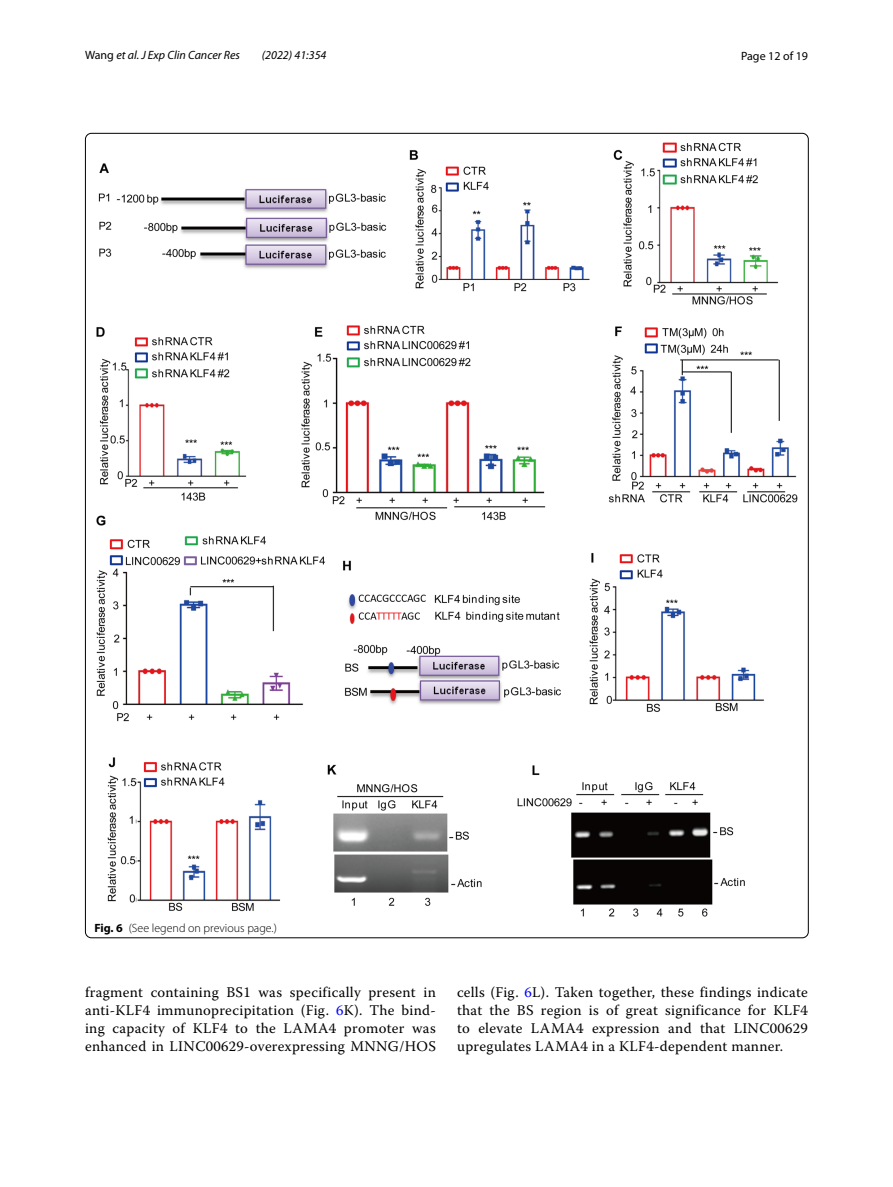
<style>
.page{position:relative;width:893px;height:1187px;background:#fff}
.page>*{position:absolute;margin:0;border:0;box-sizing:border-box;transform-origin:0 0}
.t1{font:14.7px/18px "Warnock Pro";letter-spacing:.02em;color:#000;text-align:justify}
.t2{font:italic 12px "Myriad Pro";color:#000}
.t3{font:300 12px "Myriad Pro";color:#000}
.t4{font:12px "Myriad Pro";color:#000}
.s1{font-style:normal}
.s2{font-weight:700}
.s3{color:#00f}
</style>
<div class="page">
<img style="left:97px;top:142px;width:700px;height:774px">
<p class="t2" style="left:85px;top:48px;width:156px"><span class="s1">Wang</span> et al. J Exp Clin Cancer Res</p>
<p class="t2" style="left:262px;top:48px;width:66px">(2022) 41:354</p>
<p class="t4" style="left:741px;top:48px;width:68px">Page 12 of 19</p>
<p class="t3" style="left:94px;top:921px;width:184px"><span class="s2">Fig. 6</span> (See legend on previous page.)</p>
<p class="t1" style="left:85px;top:982px;width:352px">fragment containing BS1 was specifically present in anti-KLF4 immunoprecipitation (Fig. <span class="s3">6</span>K). The bind&shy;ing capacity of KLF4 to the LAMA4 promoter was enhanced in LINC00629-overexpressing MNNG/HOS</p>
<p class="t1" style="left:457px;top:982px;width:352px">cells (Fig. <span class="s3">6</span>L). Taken together, these findings indicate that the BS region is of great significance for KLF4 to elevate LAMA4 expression and that LINC00629 upregulates LAMA4 in a KLF4-dependent manner.</p>
</div>
